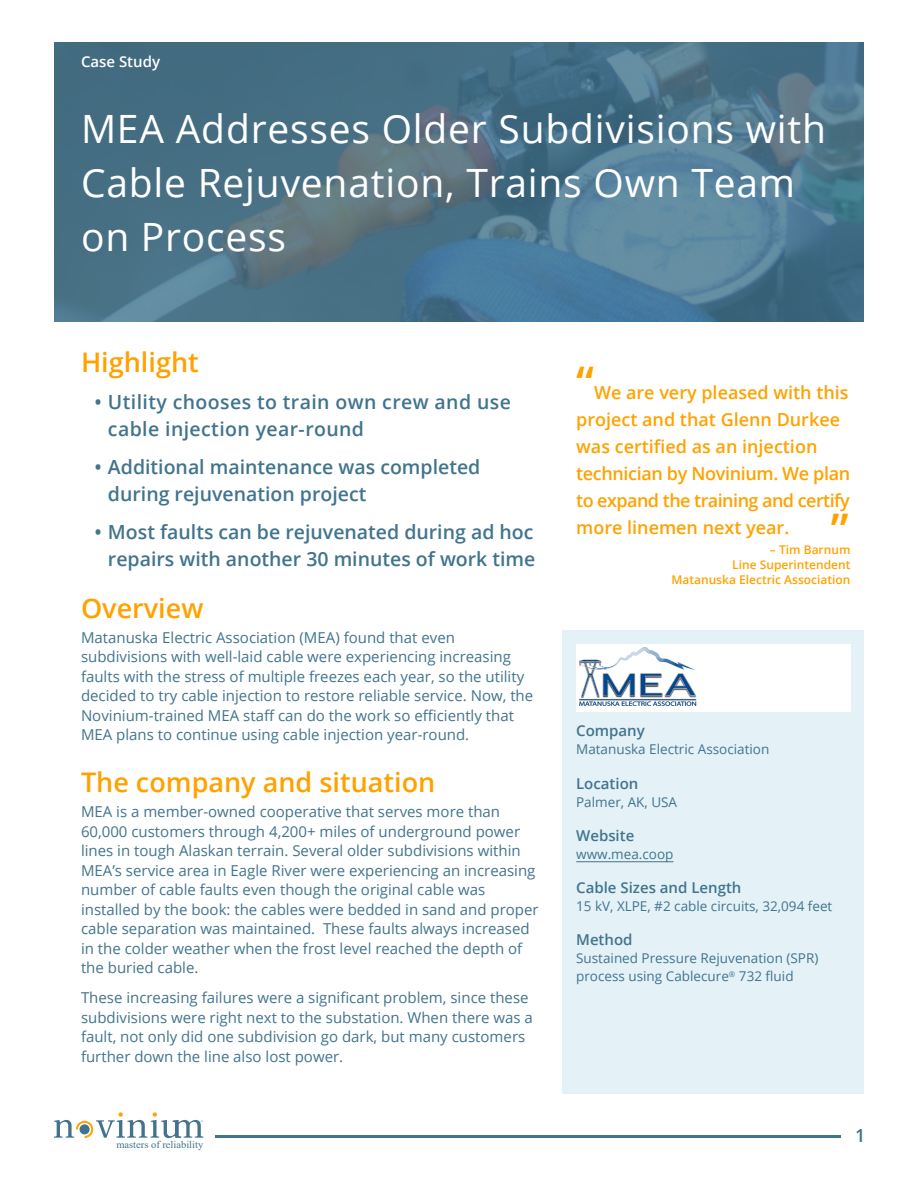
<style>
.page{position:relative;width:918px;height:1188px;background:#fff}
.page>*{position:absolute;margin:0;border:0;box-sizing:border-box;transform-origin:0 0}
.t1{font:600 45px "Open Sans";color:#ffa200}
.t2{font:39px/54px "Open Sans";letter-spacing:.02em;color:#fff}
.t3{font:600 27px "Open Sans";color:#ffa200}
.t4{font:600 19.5px/27px "Open Sans";color:#41748d}
.t5{font:600 19.5px/27px "Open Sans";letter-spacing:.02em;color:#41748d}
.t6{font:600 18px/27px "Open Sans";color:#ffa200}
.t7{font:600 18px "Open Sans";color:#41748d}
.t8{font:15px/19.5px "Open Sans";color:#41748d}
.t9{font:600 15px "Open Sans";color:#41748d}
.t10{font:600 15px "Open Sans";color:#fff}
.t11{font:13.5px/18px "Open Sans";color:#41748d}
.t12{font:600 12px/15px "Open Sans";color:#ffa200;text-align:right}
.t13{font:10.35px "Times New Roman";color:#42738d}
.t14{font:2.55px "Times New Roman";color:#42738d}
</style>
<div class="page">
<svg style="left:54px;top:1112px;width:149px;height:26px"></svg>
<img style="left:54px;top:42px;width:810px;height:280px">
<hr style="left:215px;top:1135px;width:626px;height:3px;background:#41748d">
<div style="left:563px;top:631px;width:301px;height:463px;background:#e4f1f7"></div>
<hr style="left:576px;top:861px;width:98px;height:1px;background:#41748d">
<div style="left:576px;top:644px;width:274px;height:67px;background:#fff"></div>
<img style="left:579px;top:647px;width:117px;height:59px">
<p class="t10" style="left:81px;top:51px;width:81px">Case Study</p>
<h2 class="t2" style="left:81px;top:101px;width:747px">MEA Addresses Older Subdivisions with<br>Cable Rejuvenation, Trains Own Team on Process</h2>
<h3 class="t3" style="left:81px;top:343px;width:119px">Highlight</h3>
<h3 class="t5" style="left:108px;top:388px;width:404px;text-indent:-13px">• Utility chooses to train own crew and use cable injection year-round</h3>
<h3 class="t4" style="left:108px;top:453px;width:374px;text-indent:-13px">• Additional maintenance was completed during rejuvenation project</h3>
<h3 class="t4" style="left:94px;top:518px;width:443px;text-align:right">• Most faults can be rejuvenated during ad hoc repairs with another 30 minutes of work time</h3>
<h3 class="t3" style="left:81px;top:590px;width:124px">Overview</h3>
<p class="t8" style="left:81px;top:627px;width:454px">Matanuska Electric Association (MEA) found that even subdivisions with well-laid cable were experiencing increasing faults with the stress of multiple freezes each year, so the utility decided to try cable injection to restore reliable service. Now, the Novinium-trained MEA staff can do the work so efficiently that MEA plans to continue using cable injection year-round.</p>
<h3 class="t3" style="left:81px;top:764px;width:356px">The company and situation</h3>
<p class="t8" style="left:81px;top:802px;width:459px">MEA is a member-owned cooperative that serves more than 60,000 customers through 4,200+ miles of underground power lines in tough Alaskan terrain. Several older subdivisions within MEA’s service area in Eagle River were experiencing an increasing number of cable faults even though the original cable was installed by the book: the cables were bedded in sand and proper cable separation was maintained. These faults always increased in the colder weather when the frost level reached the depth of the buried cable.</p>
<p class="t8" style="left:81px;top:988px;width:453px">These increasing failures were a significant problem, since these subdivisions were right next to the substation. When there was a fault, not only did one subdivision go dark, but many customers further down the line also lost power.</p>
<p class="t14" style="left:201px;top:1119px;width:3px">®</p>
<p class="t13" style="left:116px;top:1137px;width:88px">masters of reliability</p>
<h1 class="t1" style="left:576px;top:352px;width:19px">“</h1>
<p class="t6" style="left:576px;top:379px;width:276px;text-indent:18px">We are very pleased with this project and that Glenn Durkee was certified as an injection technician by Novinium. We plan to expand the training and certify more linemen next year.</p>
<p class="t12" style="left:770px;top:542px;width:82px">– Tim Barnum</p>
<h1 class="t1" style="left:831px;top:499px;width:19px">”</h1>
<p class="t12" style="left:671px;top:557px;width:181px">Line Superintendent<br>Matanuska Electric Association</p>
<p class="t9" style="left:576px;top:721px;width:70px">Company</p>
<p class="t11" style="left:576px;top:740px;width:195px">Matanuska Electric Association</p>
<p class="t9" style="left:576px;top:773px;width:64px">Location</p>
<p class="t11" style="left:576px;top:792px;width:102px">Palmer, AK, USA</p>
<p class="t9" style="left:576px;top:825px;width:60px">Website</p>
<p class="t11" style="left:576px;top:845px;width:99px">www.mea.coop</p>
<p class="t9" style="left:576px;top:877px;width:167px">Cable Sizes and Length</p>
<p class="t11" style="left:576px;top:897px;width:258px">15 kV, XLPE, #2 cable circuits, 32,094 feet</p>
<p class="t9" style="left:576px;top:929px;width:58px">Method</p>
<p class="t11" style="left:576px;top:949px;width:244px">Sustained Pressure Rejuvenation (SPR) process using Cablecure<sup>®</sup> 732 fluid</p>
<p class="t7" style="left:855px;top:1123px;width:12px">1</p>
</div>
